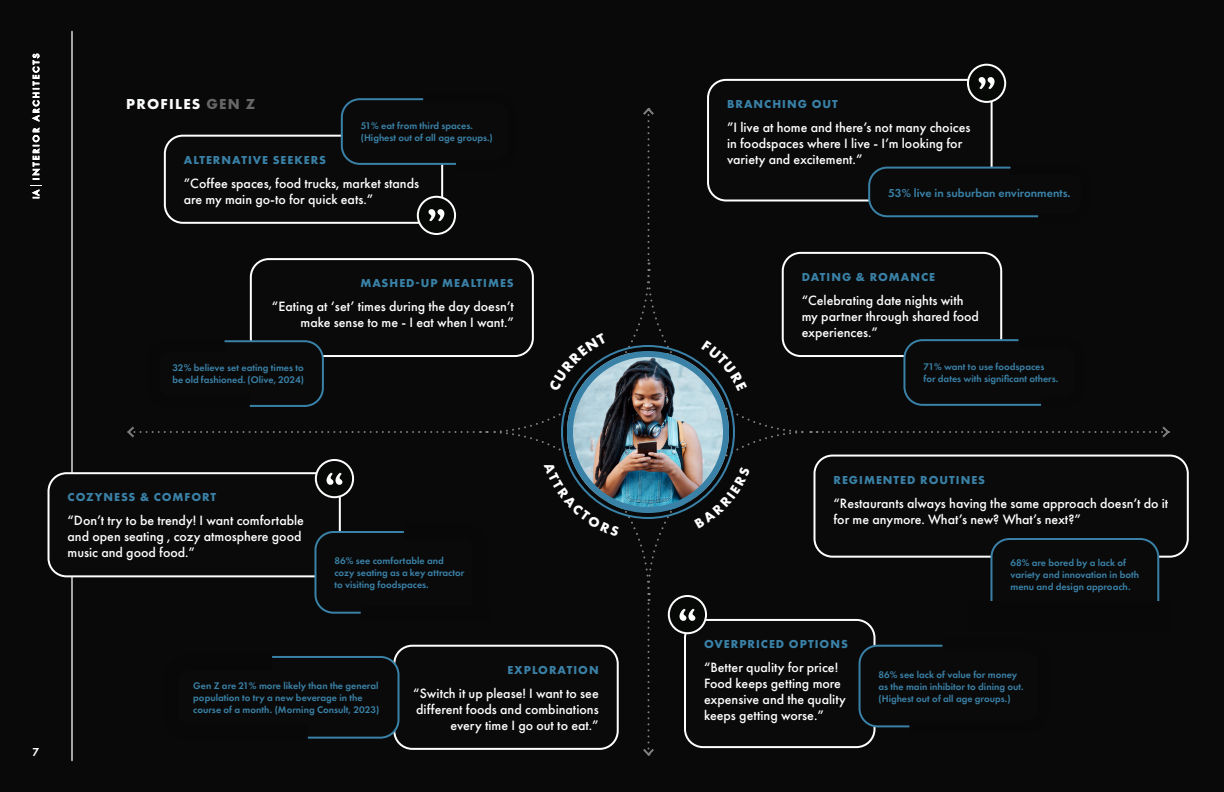
<style>
.page{position:relative;width:1224px;height:792px;background:#090909}
.page>*{position:absolute;margin:0;border:0;box-sizing:border-box;transform-origin:0 0}
.t1{font:700 15px "Futura PT";letter-spacing:.085em;color:#f9fafa}
.t2{font:500 14px/16px "Futura PT";color:#fff}
.t3{font:700 12px "Futura PT";letter-spacing:.085em;color:#3a81a7}
.t4{font:600 12px "Futura PT";color:#3a81a7}
.t5{font:600 12px "Futura PT";color:#fff}
.t6{font:600 10px/12px "Futura PT";color:#3a81a7}
.s1{color:#666}
</style>
<div class="page">
<div style="left:707px;top:79px;width:286px;height:123px;border:2px solid #fff;border-radius:18px"></div>
<div style="left:813px;top:455px;width:376px;height:103px;border:2px solid #fff;border-radius:18px"></div>
<div style="left:782px;top:252px;width:220px;height:105px;border:2px solid #fff;border-radius:18px"></div>
<div style="left:869px;top:168px;width:221px;height:48px;background:#0a0a0a;border-radius:18px"></div>
<div style="left:868px;top:167px;width:223px;height:50px;border:2px solid #3a81a7;border-radius:18px"></div>
<div style="left:904px;top:340px;width:173px;height:65px;background:#0a0a0a;border-radius:18px"></div>
<div style="left:903px;top:339px;width:175px;height:67px;border:2px solid #3a81a7;border-radius:18px"></div>
<div style="left:991px;top:539px;width:167px;height:81px;background:#0a0a0a;border-radius:18px"></div>
<div style="left:990px;top:538px;width:169px;height:83px;border:2px solid #3a81a7;border-radius:18px"></div>
<div style="left:859px;top:645px;width:185px;height:82px;border:2px solid #3a81a7;border-radius:18px"></div>
<svg style="left:1000px;top:166px;width:91px;height:52px"></svg>
<svg style="left:1009px;top:339px;width:69px;height:67px"></svg>
<svg style="left:33px;top:54px;width:6px;height:67px"></svg>
<svg style="left:30px;top:128px;width:12px;height:70px"></svg>
<hr style="left:71px;top:32px;width:2px;height:728px;background:#f9fafa">
<svg style="left:817px;top:426px;width:353px;height:12px"></svg>
<div style="left:968px;top:65px;width:37px;height:37px;background:#070907;border-radius:50%"></div>
<div style="left:967px;top:64px;width:39px;height:39px;border:2px solid #fff;border-radius:50%"></div>
<svg style="left:979px;top:77px;width:16px;height:12px"></svg>
<div style="left:49px;top:473px;width:291px;height:103px;background:#0a0a0a;border-radius:18px"></div>
<div style="left:48px;top:472px;width:293px;height:105px;border:2px solid #fff;border-radius:18px"></div>
<svg style="left:897px;top:644px;width:147px;height:84px"></svg>
<div style="left:968px;top:601px;width:202px;height:30px;background:#080808"></div>
<svg style="left:126px;top:89px;width:685px;height:667px"></svg>
<p class="t1" style="left:126px;top:94px;width:131px">PROFILES <span class="s1">GEN Z</span></p>
<p class="t6" style="left:361px;top:120px;width:134px">51% eat from third spaces. (Highest out of all age groups.)</p>
<p class="t3" style="left:184px;top:152px;width:144px">ALTERNATIVE SEEKERS</p>
<p class="t2" style="left:184px;top:175px;width:237px">”Coffee spaces, food trucks, market stands are my main go-to for quick eats.”</p>
<p class="t3" style="left:360px;top:276px;width:155px">MASHED-UP MEALTIMES</p>
<p class="t2" style="left:272px;top:299px;width:243px;text-align:right">“Eating at ‘set’ times during the day doesn’t make sense to me - I eat when I want.”</p>
<p class="t6" style="left:173px;top:362px;width:133px">32% believe set eating times to be old fashioned. (Olive, 2024)</p>
<p class="t3" style="left:68px;top:490px;width:150px">COZYNESS &amp; COMFORT</p>
<p class="t2" style="left:68px;top:513px;width:238px">“Don’t try to be trendy! I want comfortable and open seating , cozy atmosphere good music and good food.”</p>
<p class="t6" style="left:334px;top:555px;width:132px">86% see comfortable and cozy seating as a key attractor to visiting foodspaces.</p>
<p class="t5" style="left:33px;top:745px;width:8px">7</p>
<p class="t6" style="left:193px;top:680px;width:187px">Gen Z are 21% more likely than the general population to try a new beverage in the course of a month. (Morning Consult, 2023)</p>
<p class="t3" style="left:507px;top:662px;width:93px">EXPLORATION</p>
<p class="t2" style="left:413px;top:685px;width:187px;text-align:right">“Switch it up please! I want to see different foods and combinations every time I go out to eat.”</p>
<p class="t3" style="left:727px;top:96px;width:112px">BRANCHING OUT</p>
<p class="t2" style="left:727px;top:119px;width:245px">”I live at home and there’s not many choices in foodspaces where I live - I’m looking for variety and excitement.”</p>
<p class="t4" style="left:888px;top:185px;width:184px">53% live in suburban environments.</p>
<p class="t3" style="left:802px;top:269px;width:135px">DATING &amp; ROMANCE</p>
<p class="t2" style="left:802px;top:292px;width:179px">“Celebrating date nights with my partner through shared food experiences.”</p>
<p class="t6" style="left:923px;top:361px;width:136px">71% want to use foodspaces for dates with significant others.</p>
<p class="t3" style="left:834px;top:472px;width:153px">REGIMENTED ROUTINES</p>
<p class="t2" style="left:833px;top:495px;width:336px">“Restaurants always having the same approach doesn’t do it for me anymore. What’s new? What’s next?”</p>
<p class="t3" style="left:704px;top:636px;width:145px">OVERPRICED OPTIONS</p>
<p class="t2" style="left:704px;top:659px;width:143px">“Better quality for price!<br>Food keeps getting more expensive and the quality keeps getting worse.”</p>
<p class="t6" style="left:1010px;top:556px;width:130px">68% are bored by a lack of variety and innovation in both menu and design approach.</p>
<p class="t6" style="left:879px;top:668px;width:147px">86% see lack of value for money as the main inhibitor to dining out. (Highest out of all age groups.)</p>
</div>
